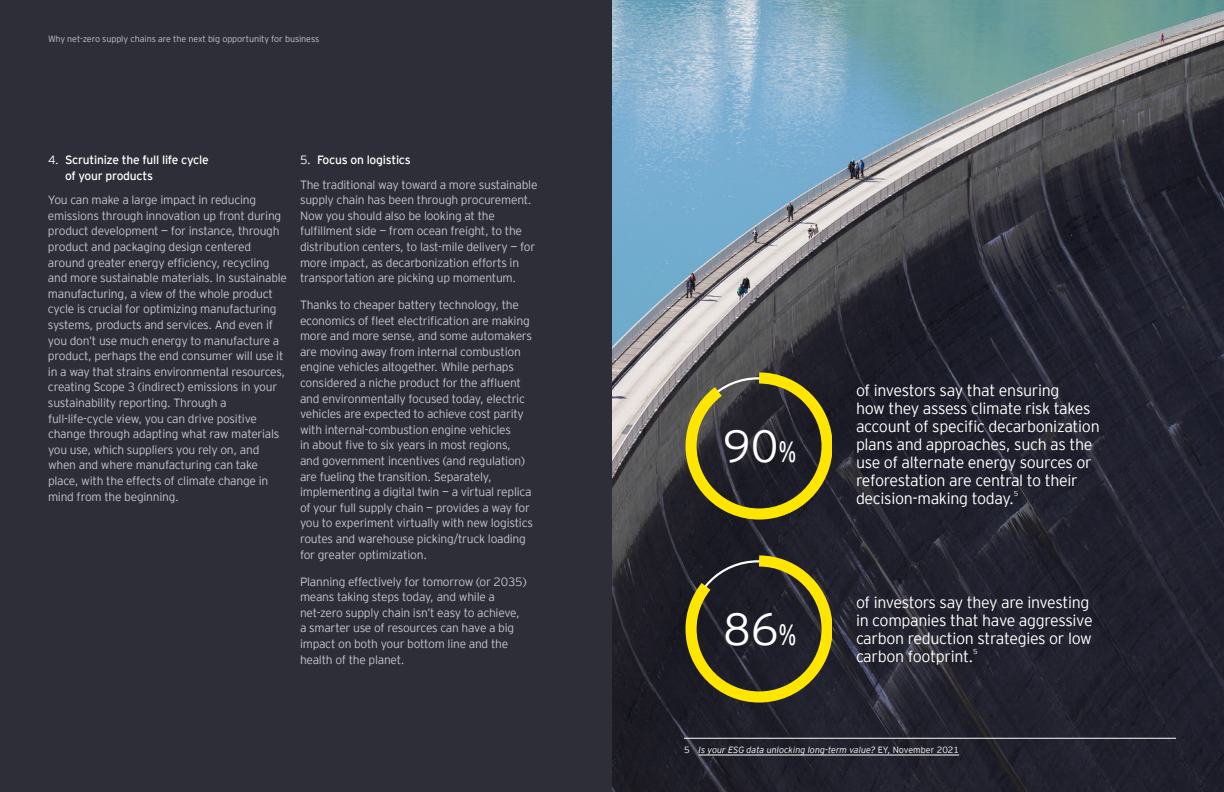
<style>
.page{position:relative;width:1224px;height:792px;background:#2e2e38}
.page>*{position:absolute;margin:0;border:0;box-sizing:border-box;transform-origin:0 0}
.t1{font:300 44.8px "EY Interstate";color:#fff}
.t2{font:300 16px/18px "EY Interstate";letter-spacing:-.02em;color:#fff}
.t3{font:300 12px/15.6px "EY Interstate";letter-spacing:-.02em;color:#c4c4cd}
.t4{font:12px/15.6px "EY Interstate";letter-spacing:-.02em;color:#fff}
.t5{font:300 9px "EY Interstate";letter-spacing:-.01em;color:#c4c4cd}
.t6{font:italic 300 9px "EY Interstate";color:#fff}
.t7{font:300 7.2px "EY Interstate";color:#fff}
.s1{font-weight:300}
.s2{color:#fff}
.s3{font-weight:400;color:#fff}
.s4{font-size:29.2px}
.s5{font-style:normal}
</style>
<div class="page">
<img style="left:612px;top:0;width:612px;height:792px">
<hr style="left:684px;top:738px;width:492px;height:1px;background:#fff">
<hr style="left:699px;top:754px;width:260px;height:2px;background:#fff">
<svg style="left:684px;top:372px;width:148px;height:148px"></svg>
<svg style="left:684px;top:555px;width:148px;height:148px"></svg>
<p class="t5" style="left:48px;top:33px;width:273px">Why net-zero supply chains are the next big opportunity for business</p>
<p class="t4" style="left:65px;top:152px;width:145px;text-indent:-17px"><span class="s1">4.</span> Scrutinize the full life cycle of your products</p>
<p class="t3" style="left:48px;top:191px;width:241px">You can make a large impact in reducing emissions through innovation up front during product development — for instance, through product and packaging design centered around greater energy efficiency, recycling and more sustainable materials. In sustainable manufacturing, a view of the whole product cycle is crucial for optimizing manufacturing systems, products and services. And even if you don’t use much energy to manufacture a product, perhaps the end consumer will use it in a way that strains environmental resources, creating Scope 3 (indirect) emissions in your sustainability reporting. Through a full-life-cycle view, you can drive positive change through adapting what raw materials you use, which suppliers you rely on, and when and where manufacturing can take place, with the effects of climate change in mind from the beginning.</p>
<p class="t3" style="left:300px;top:147px;width:239px;line-height:24.1px"><span class="s2">5.</span> <span class="s3">Focus on logistics<br></span>The traditional way toward a more sustainable</p>
<p class="t3" style="left:300px;top:191px;width:237px">supply chain has been through procurement.<br>Now you should also be looking at the fulfillment side — from ocean freight, to the distribution centers, to last-mile delivery — for more impact, as decarbonization efforts in transportation are picking up momentum.</p>
<p class="t3" style="left:300px;top:296px;width:234px">Thanks to cheaper battery technology, the economics of fleet electrification are making more and more sense, and some automakers are moving away from internal combustion engine vehicles altogether. While perhaps considered a niche product for the affluent and environmentally focused today, electric vehicles are expected to achieve cost parity with internal-combustion engine vehicles<br>in about five to six years in most regions, and government incentives (and regulation) are fueling the transition. Separately, implementing a digital twin — a virtual replica of your full supply chain — provides a way for you to experiment virtually with new logistics routes and warehouse picking/truck loading for greater optimization.</p>
<p class="t3" style="left:300px;top:573px;width:228px">Planning effectively for tomorrow (or 2035) means taking steps today, and while a net-zero supply chain isn’t easy to achieve, a smarter use of resources can have a big impact on both your bottom line and the health of the planet.</p>
<h1 class="t1" style="left:723px;top:414px;width:75px">90<span class="s4">%</span></h1>
<h1 class="t1" style="left:723px;top:597px;width:75px">86<span class="s4">%</span></h1>
<h2 class="t2" style="left:856px;top:380px;width:245px">of investors say that ensuring<br>how they assess climate risk takes account of specific decarbonization plans and approaches, such as the use of alternate energy sources or reforestation are central to their decision-making today.</h2>
<p class="t7" style="left:1014px;top:489px;width:6px">5</p>
<h2 class="t2" style="left:856px;top:592px;width:238px">of investors say they are investing in companies that have aggressive carbon reduction strategies or low carbon footprint.</h2>
<p class="t7" style="left:973px;top:647px;width:6px">5</p>
<p class="t6" style="left:684px;top:743px;width:277px"><span class="s5">5</span> Is your ESG data unlocking long-term value? <span class="s5">EY, November 2021</span></p>
</div>
